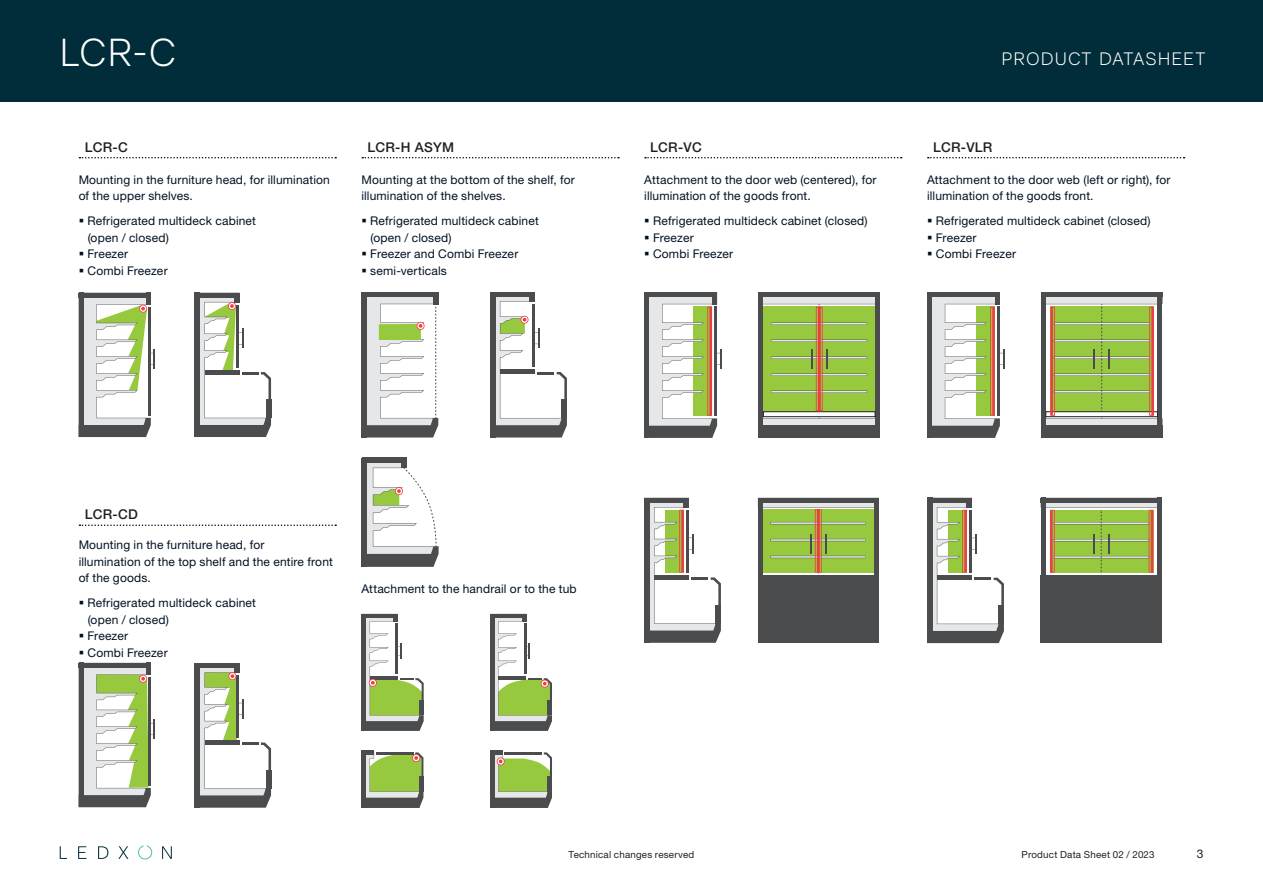
<style>
.page{position:relative;width:1263px;height:893px;background:#fff}
.page>*{position:absolute;margin:0;border:0;box-sizing:border-box;transform-origin:0 0}
.t1{font:300 39px "RM Neue";color:#fff}
.t2{font:300 18px "RM Neue";letter-spacing:.05em;color:#fff}
.t3{font:500 13.5px "Helvetica Neue LT Std";letter-spacing:.02em;color:#231f20}
.t4{font:12px/16.5px "Helvetica Neue LT Std";letter-spacing:.01em;color:#001123}
.t5{font:12px "Helvetica Neue LT Std";color:#231f20}
.t6{font:9.75px "Helvetica Neue LT Std";letter-spacing:.02em;color:#231f20}
</style>
<div class="page">
<div style="left:0;top:0;width:1263px;height:102px;background:#002d39"></div>
<svg style="left:60px;top:846px;width:7px;height:13px"></svg>
<svg style="left:78px;top:846px;width:8px;height:13px"></svg>
<svg style="left:98px;top:846px;width:10px;height:13px"></svg>
<svg style="left:118px;top:846px;width:10px;height:13px"></svg>
<svg style="left:162px;top:846px;width:10px;height:13px"></svg>
<svg style="left:138px;top:845px;width:14px;height:14px"></svg>
<svg style="left:79px;top:157px;width:257px;height:1px"></svg>
<svg style="left:79px;top:524px;width:257px;height:2px"></svg>
<svg style="left:195px;top:293px;width:76px;height:144px"></svg>
<svg style="left:79px;top:293px;width:76px;height:144px"></svg>
<svg style="left:195px;top:663px;width:76px;height:144px"></svg>
<svg style="left:79px;top:663px;width:76px;height:144px"></svg>
<svg style="left:362px;top:157px;width:257px;height:1px"></svg>
<svg style="left:645px;top:157px;width:257px;height:1px"></svg>
<svg style="left:928px;top:157px;width:256px;height:1px"></svg>
<svg style="left:361px;top:292px;width:77px;height:145px"></svg>
<svg style="left:490px;top:292px;width:77px;height:145px"></svg>
<svg style="left:362px;top:458px;width:77px;height:109px"></svg>
<svg style="left:362px;top:614px;width:62px;height:117px"></svg>
<svg style="left:490px;top:614px;width:62px;height:117px"></svg>
<svg style="left:362px;top:750px;width:61px;height:58px;background:#90a766"></svg>
<svg style="left:490px;top:750px;width:62px;height:58px;background:#94a86f"></svg>
<svg style="left:1041px;top:292px;width:121px;height:146px;background:#9aab66"></svg>
<svg style="left:927px;top:292px;width:77px;height:146px"></svg>
<div style="left:1041px;top:575px;width:121px;height:68px;background:#4b4c4d"></div>
<svg style="left:1041px;top:498px;width:121px;height:77px;background:#9eb364"></svg>
<svg style="left:927px;top:498px;width:77px;height:145px"></svg>
<div style="left:758px;top:498px;width:5px;height:145px;background:#4b4c4d"></div>
<div style="left:758px;top:575px;width:121px;height:68px;background:#4b4c4d"></div>
<div style="left:874px;top:498px;width:5px;height:145px;background:#4b4c4d"></div>
<svg style="left:763px;top:498px;width:111px;height:76px;background:#9dbb58"></svg>
<svg style="left:758px;top:292px;width:122px;height:146px;background:#95ab5e"></svg>
<svg style="left:644px;top:292px;width:77px;height:146px"></svg>
<svg style="left:644px;top:498px;width:77px;height:145px"></svg>
<h1 class="t1" style="left:60px;top:29px;width:119px">LCR-C</h1>
<p class="t3" style="left:85px;top:139px;width:45px">LCR-C</p>
<p class="t4" style="left:79px;top:171px;width:253px">Mounting in the furniture head, for illumination of the upper shelves.</p>
<p class="t4" style="left:88px;top:213px;width:170px;text-indent:-9px">▪ Refrigerated multideck cabinet (open / closed)</p>
<p class="t4" style="left:79px;top:246px;width:51px">▪ Freezer</p>
<p class="t4" style="left:79px;top:262px;width:90px">▪ Combi Freezer</p>
<p class="t3" style="left:367px;top:139px;width:88px">LCR-H ASYM</p>
<p class="t4" style="left:361px;top:171px;width:215px">Mounting at the bottom of the shelf, for illumination of the shelves.</p>
<p class="t4" style="left:370px;top:213px;width:170px;text-indent:-9px">▪ Refrigerated multideck cabinet (open / closed)</p>
<p class="t4" style="left:361px;top:246px;width:158px">▪ Freezer and Combi Freezer</p>
<p class="t4" style="left:361px;top:262px;width:87px">▪ semi-verticals</p>
<h2 class="t2" style="left:1002px;top:48px;width:205px">PRODUCT DATASHEET</h2>
<p class="t3" style="left:650px;top:139px;width:53px">LCR-VC</p>
<p class="t3" style="left:933px;top:139px;width:61px">LCR-VLR</p>
<p class="t4" style="left:927px;top:171px;width:245px">Attachment to the door web (left or right), for illumination of the goods front.</p>
<p class="t4" style="left:927px;top:213px;width:225px">▪ Refrigerated multideck cabinet (closed)</p>
<p class="t4" style="left:927px;top:229px;width:51px">▪ Freezer</p>
<p class="t4" style="left:927px;top:246px;width:90px">▪ Combi Freezer</p>
<p class="t4" style="left:644px;top:171px;width:234px">Attachment to the door web (centered), for illumination of the goods front.</p>
<p class="t4" style="left:644px;top:213px;width:225px">▪ Refrigerated multideck cabinet (closed)</p>
<p class="t4" style="left:644px;top:229px;width:51px">▪ Freezer</p>
<p class="t4" style="left:644px;top:246px;width:90px">▪ Combi Freezer</p>
<p class="t3" style="left:85px;top:506px;width:55px">LCR-CD</p>
<p class="t4" style="left:79px;top:536px;width:256px">Mounting in the furniture head, for<br>illumination of the top shelf and the entire front of the goods.</p>
<p class="t4" style="left:88px;top:594px;width:170px;text-indent:-9px">▪ Refrigerated multideck cabinet (open / closed)</p>
<p class="t4" style="left:79px;top:627px;width:51px">▪ Freezer</p>
<p class="t4" style="left:79px;top:644px;width:90px">▪ Combi Freezer</p>
<p class="t4" style="left:361px;top:580px;width:217px">Attachment to the handrail or to the tub</p>
<p class="t6" style="left:569px;top:848px;width:127px">Technical changes reserved</p>
<p class="t6" style="left:1022px;top:848px;width:134px">Product Data Sheet 02 / 2023</p>
<p class="t5" style="left:1197px;top:846px;width:8px">3</p>
</div>
